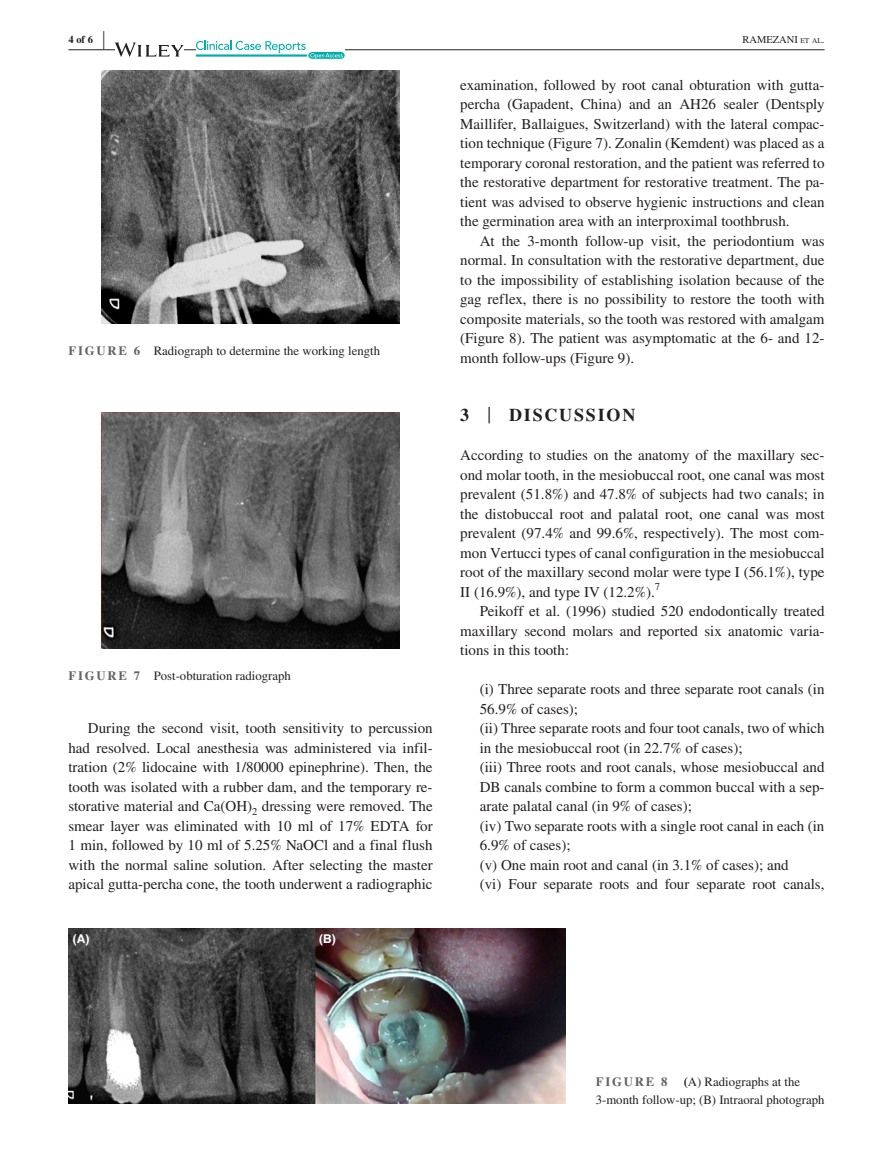
<style>
.page{position:relative;width:893px;height:1174px;background:#fff}
.page>*{position:absolute;margin:0;border:0;box-sizing:border-box;transform-origin:0 0}
.t1{font:700 25.95px "STIX";color:#231f20;scale:.36 1}
.t2{font:700 18px "STIX";letter-spacing:.1em;color:#231f20}
.t3{font:15px/19.5px "STIX";color:#231f20;text-align:justify}
.t4{font:12.75px/18px "STIX";color:#231f20}
.t5{font:700 12.75px "STIX";letter-spacing:.14em;color:#636366}
.t6{font:700 12px "Helvetica";color:#fff}
.t7{font:10.5px "STIX";color:#231f20}
.t8{font:700 10.5px "STIX";color:#231f20}
.t9{font:10.5px "STIX";color:#231f20}
.s1{font-size:7.35px}
.s2{font-weight:700;color:#636366}
.s3{font-weight:400;font-size:23.7px}
.s4{font-weight:700}
</style>
<div class="page">
<hr style="left:68px;top:49px;width:756px;height:1px;background:#231f20">
<svg style="left:115px;top:43px;width:69px;height:14px"></svg>
<svg style="left:196px;top:41px;width:149px;height:18px"></svg>
<img style="left:102px;top:70px;width:297px;height:253px">
<img style="left:102px;top:412px;width:297px;height:236px">
<img style="left:68px;top:928px;width:498px;height:176px">
<p class="t8" style="left:68px;top:33px;width:26px">4 of 6</p>
<h1 class="t1" style="left:103px;top:24px;width:7px">|</h1>
<p class="t7" style="left:742px;top:32px;width:84px">RAMEZANI <span class="s1">et al</span>.</p>
<p class="t4" style="left:68px;top:343px;width:313px"><span class="s2">FIGURE 6</span> Radiograph to determine the working length</p>
<p class="t4" style="left:68px;top:668px;width:224px"><span class="s2">FIGURE 7</span> Post-obturation radiograph</p>
<p class="t3" style="left:68px;top:719px;width:366px;text-indent:20px">During the second visit, tooth sensitivity to percussion had resolved. Local anesthesia was administered via infil&shy;tration (2% lidocaine with 1/80000 epinephrine). Then, the tooth was isolated with a rubber dam, and the temporary re&shy;storative material and Ca(OH)<sub>2</sub> dressing were removed. The smear layer was eliminated with 10 ml of 17% EDTA for 1 min, followed by 10 ml of 5.25% NaOCl and a final flush with the normal saline solution. After selecting the master apical gutta-percha cone, the tooth underwent a radiographic</p>
<p class="t6" style="left:73px;top:931px;width:18px">(A)</p>
<p class="t6" style="left:319px;top:931px;width:18px">(B)</p>
<p class="t3" style="left:460px;top:76px;width:366px">examination, followed by root canal obturation with gutta&shy;percha (Gapadent, China) and an AH26 sealer (Dentsply Maillifer, Ballaigues, Switzerland) with the lateral compac&shy;tion technique (Figure 7). Zonalin (Kemdent) was placed as a temporary coronal restoration, and the patient was referred to the restorative department for restorative treatment. The pa&shy;tient was advised to observe hygienic instructions and clean the germination area with an interproximal toothbrush.</p>
<p class="t3" style="left:460px;top:232px;width:366px;text-indent:20px">At the 3-month follow-up visit, the periodontium was normal. In consultation with the restorative department, due to the impossibility of establishing isolation because of the gag reflex, there is no possibility to restore the tooth with composite materials, so the tooth was restored with amalgam (Figure 8). The patient was asymptomatic at the 6- and 12- month follow-ups (Figure 9).</p>
<p class="t2" style="left:460px;top:404px;width:176px">3 <span class="s3">|</span> DISCUSSION</p>
<p class="t3" style="left:460px;top:446px;width:366px">According to studies on the anatomy of the maxillary sec&shy;ond molar tooth, in the mesiobuccal root, one canal was most prevalent (51.8%) and 47.8% of subjects had two canals; in the distobuccal root and palatal root, one canal was most prevalent (97.4% and 99.6%, respectively). The most com&shy;mon Vertucci types of canal configuration in the mesiobuccal root of the maxillary second molar were type I (56.1%), type II (16.9%), and type IV (12.2%).</p>
<p class="t9" style="left:655px;top:579px;width:7px">7</p>
<p class="t3" style="left:460px;top:602px;width:366px;text-indent:20px">Peikoff et al. (1996) studied 520 endodontically treated maxillary second molars and reported six anatomic varia&shy;tions in this tooth:</p>
<p class="t3" style="left:480px;top:680px;width:346px;text-align:left">(i) Three separate roots and three separate root canals (in 56.9% of cases);<br>(ii) Three separate roots and four toot canals, two of which in the mesiobuccal root (in 22.7% of cases);<br>(iii) Three roots and root canals, whose mesiobuccal and DB canals combine to form a common buccal with a sep&shy;arate palatal canal (in 9% of cases);<br>(iv) Two separate roots with a single root canal in each (in 6.9% of cases);<br>(v) One main root and canal (in 3.1% of cases); and<br>(vi) Four separate roots and four separate root canals,</p>
<p class="t4" style="left:596px;top:1073px;width:230px;text-indent:88px"><span class="s4">(</span>A) Radiographs at the<br>3-month follow-up; (B) Intraoral photograph</p>
<p class="t5" style="left:596px;top:1074px;width:73px">FIGURE 8</p>
</div>
